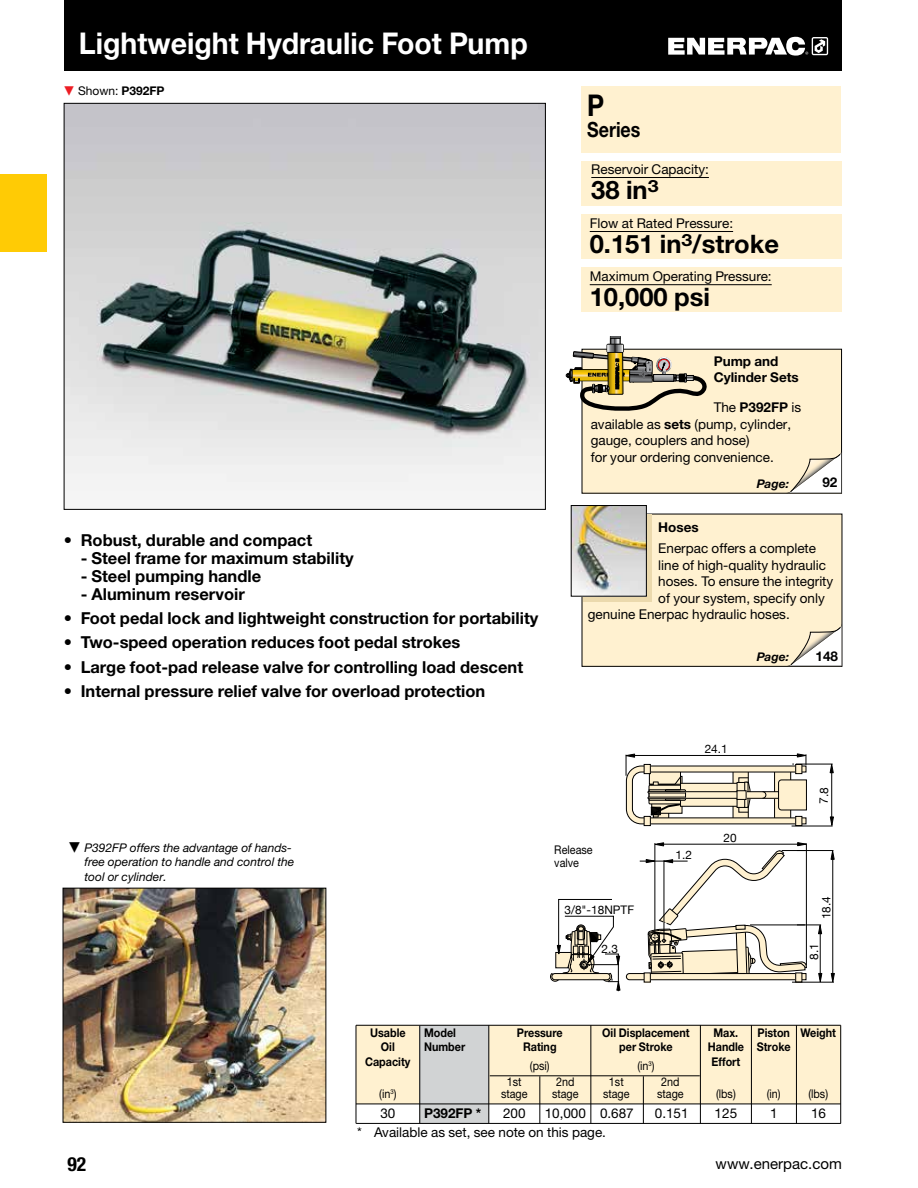
<style>
.page{position:relative;width:918px;height:1188px;background:#fff}
.page>*{position:absolute;margin:0;border:0;box-sizing:border-box;transform-origin:0 0}
.t1{font:700 30px "Helvetica Neue LTW1 G";color:#fff;scale:.95 1}
.t2{font:700 30px "Helvetica Neue LTW1 G";color:#000;scale:.85 1}
.t3{font:700 25.5px "Helvetica Neue LTW1 G";color:#000}
.t4{font:700 21px "Helvetica Neue LTW1 G";color:#000;scale:.85 1}
.t5{font:700 condensed 19.5px "Helvetica Neue LTW1 G";color:#000}
.t6{font:700 16.5px "Helvetica Neue LTW1 G";color:#000}
.t7{font:15px "Helvetica Neue LTW1 G";color:#000}
.t8{font:13.5px/16.5px "Helvetica Neue LTW1 G";color:#000}
.t9{font:700 13.5px/16.5px "Helvetica Neue LTW1 G";color:#000}
.t10{font:700 12px/14.2px "Helvetica Neue LTW1 G";color:#000;text-align:center;scale:.9 1}
.t11{font:italic 12px/14.2px "Helvetica Neue LTW1 G";color:#000}
.t12{font:12px/12px "Helvetica Neue LTW1 G";color:#000;text-align:center;scale:.9 1}
.t13{font:12px "Helvetica Neue LTW1 G";color:#000}
.t14{font:italic 700 12px "Helvetica Neue LTW1 G";color:#000}
.t15{font:11.85px "Helvetica Neue";color:#000}
.s1{color:#ed1d24}
.s2{font-weight:700}
</style>
<div class="page">
<div style="left:0;top:174px;width:46px;height:78px;background:#ffcb05"></div>
<div style="left:581px;top:161px;width:261px;height:44px;background:#fff1d0"></div>
<div style="left:581px;top:214px;width:261px;height:45px;background:#fff1d0"></div>
<div style="left:581px;top:267px;width:260px;height:45px;background:#fff1d0"></div>
<div style="left:644px;top:816px;width:7px;height:10px;border:1px solid #000"></div>
<div style="left:795px;top:816px;width:7px;height:10px;border:1px solid #000"></div>
<hr style="left:833px;top:857px;width:1px;height:123px;background:#000">
<svg style="left:831px;top:850px;width:4px;height:10px"></svg>
<svg style="left:831px;top:973px;width:4px;height:9px"></svg>
<hr style="left:792px;top:982px;width:42px;height:1px;background:#000">
<svg style="left:625px;top:753px;width:183px;height:72px"></svg>
<hr style="left:796px;top:764px;width:37px;height:1px;background:#000">
<hr style="left:792px;top:826px;width:41px;height:1px;background:#000">
<svg style="left:830px;top:817px;width:4px;height:10px"></svg>
<svg style="left:830px;top:763px;width:4px;height:10px"></svg>
<hr style="left:831px;top:771px;width:1px;height:47px;background:#000">
<svg style="left:550px;top:899px;width:70px;height:92px"></svg>
<hr style="left:797px;top:850px;width:36px;height:1px;background:#000">
<div style="left:582px;top:514px;width:260px;height:152px;background:#fff1d0"></div>
<div style="left:582px;top:514px;width:260px;height:153px;border:1px solid #000"></div>
<div style="left:583px;top:514px;width:69px;height:88px;background:#ebd9ad"></div>
<img style="left:573px;top:507px;width:72px;height:88px">
<div style="left:571px;top:505px;width:76px;height:92px;border:1px solid #000"></div>
<svg style="left:786px;top:623px;width:56px;height:44px"></svg>
<img style="left:66px;top:105px;width:478px;height:386px">
<div style="left:356px;top:1025px;width:485px;height:79px;background:#fff1d0"></div>
<div style="left:420px;top:1025px;width:69px;height:98px;background:#d1d3d4"></div>
<hr style="left:356px;top:1123px;width:485px;height:1px;background:#000">
<hr style="left:356px;top:1025px;width:485px;height:1px;background:#000">
<hr style="left:356px;top:1025px;width:1px;height:98px;background:#000">
<hr style="left:420px;top:1026px;width:1px;height:97px;background:#000">
<hr style="left:840px;top:1025px;width:1px;height:98px;background:#000">
<hr style="left:356px;top:1104px;width:485px;height:1px;background:#000">
<hr style="left:489px;top:1025px;width:1px;height:98px;background:#000">
<hr style="left:700px;top:1025px;width:1px;height:98px;background:#000">
<hr style="left:643px;top:1076px;width:1px;height:47px;background:#000">
<hr style="left:591px;top:1025px;width:1px;height:98px;background:#000">
<hr style="left:540px;top:1076px;width:1px;height:47px;background:#000">
<hr style="left:796px;top:1025px;width:1px;height:98px;background:#000">
<hr style="left:751px;top:1025px;width:1px;height:98px;background:#000">
<img style="left:65px;top:890px;width:259px;height:231px">
<div style="left:63px;top:888px;width:263px;height:235px;border:1px solid #000"></div>
<hr style="left:490px;top:1076px;width:210px;height:1px;background:#000">
<div style="left:582px;top:86px;width:259px;height:66px;background:#fff1d0"></div>
<div style="left:582px;top:349px;width:260px;height:144px;background:#fff1d0"></div>
<svg style="left:786px;top:452px;width:55px;height:42px"></svg>
<svg style="left:566px;top:336px;width:145px;height:74px"></svg>
<div style="left:64px;top:0;width:778px;height:71px;background:#000"></div>
<svg style="left:668px;top:37px;width:160px;height:19px"></svg>
<hr style="left:590px;top:231px;width:143px;height:1px;background:#000">
<hr style="left:590px;top:284px;width:182px;height:1px;background:#000">
<hr style="left:591px;top:177px;width:118px;height:1px;background:#000">
<svg style="left:626px;top:842px;width:196px;height:141px"></svg>
<h1 class="t1" style="left:79px;top:25px;width:474px">Lightweight Hydraulic Foot Pump</h1>
<p class="t13" style="left:63px;top:83px;width:103px"><span class="s1">▼</span> Shown: <span class="s2">P392FP</span></p>
<p class="t6" style="left:64px;top:530px;width:250px">• Robust, durable and compact</p>
<p class="t6" style="left:81px;top:548px;width:275px">- Steel frame for maximum stability</p>
<p class="t6" style="left:81px;top:566px;width:182px">- Steel pumping handle</p>
<p class="t6" style="left:81px;top:584px;width:166px">- Aluminum reservoir</p>
<p class="t6" style="left:64px;top:608px;width:476px">• Foot pedal lock and lightweight construction for portability</p>
<p class="t6" style="left:64px;top:632px;width:398px">• Two-speed operation reduces foot pedal strokes</p>
<p class="t6" style="left:64px;top:657px;width:461px">• Large foot-pad release valve for controlling load descent</p>
<p class="t6" style="left:64px;top:681px;width:423px">• Internal pressure relief valve for overload protection</p>
<h1 class="t2" style="left:587px;top:87px;width:22px">P</h1>
<h3 class="t4" style="left:587px;top:116px;width:64px">Series</h3>
<p class="t8" style="left:591px;top:161px;width:119px">Reservoir Capacity:</p>
<h2 class="t3" style="left:591px;top:174px;width:69px">38 in<sup>3</sup></h2>
<p class="t8" style="left:590px;top:215px;width:145px">Flow at Rated Pressure:</p>
<h2 class="t3" style="left:590px;top:228px;width:191px">0.151 in<sup>3</sup>/stroke</h2>
<p class="t8" style="left:590px;top:268px;width:183px">Maximum Operating Pressure:</p>
<h2 class="t3" style="left:590px;top:281px;width:122px">10,000 psi</h2>
<p class="t9" style="left:714px;top:353px;width:87px">Pump and<br>Cylinder Sets</p>
<p class="t8" style="left:591px;top:399px;width:212px;text-indent:123px">The <span class="s2">P392FP</span> is available as <span class="s2">sets</span> (pump, cylinder, gauge, couplers and hose)<br>for your ordering convenience.</p>
<p class="t14" style="left:757px;top:476px;width:34px">Page:</p>
<p class="t9" style="left:822px;top:474px;width:16px">92</p>
<p class="t9" style="left:658px;top:519px;width:42px">Hoses</p>
<p class="t8" style="left:658px;top:540px;width:159px">Enerpac offers a complete</p>
<p class="t8" style="left:658px;top:556px;width:169px">line of high-quality hydraulic</p>
<p class="t8" style="left:658px;top:573px;width:177px">hoses. To ensure the integrity</p>
<p class="t8" style="left:658px;top:589px;width:168px">of your system, specify only</p>
<p class="t8" style="left:588px;top:606px;width:204px">genuine Enerpac hydraulic hoses.</p>
<p class="t14" style="left:757px;top:649px;width:34px">Page:</p>
<p class="t9" style="left:816px;top:648px;width:24px">148</p>
<p class="t15" style="left:705px;top:740px;width:25px">24.1</p>
<p class="t11" style="left:84px;top:841px;width:211px;text-indent:-17px">▼ P392FP offers the advantage of hands&shy;free operation to handle and control the tool or cylinder.</p>
<p class="t12" style="left:554px;top:844px;width:44px;line-height:12.8px;text-align:left">Release valve</p>
<p class="t15" style="left:676px;top:846px;width:18px">1.2</p>
<p class="t15" style="left:724px;top:829px;width:15px">20</p>
<p class="t15" style="left:565px;top:901px;width:71px">3/8"-18NPTF</p>
<p class="t15" style="left:818px;top:919px;width:24px;rotate:-90deg">18.4</p>
<p class="t15" style="left:602px;top:940px;width:18px">2.3</p>
<p class="t10" style="left:365px;top:1026px;width:52px">Usable<br>Oil<br>Capacity</p>
<p class="t12" style="left:379px;top:1087px;width:21px">(in<sup>3</sup>)</p>
<p class="t10" style="left:424px;top:1026px;width:47px;text-align:left">Model<br>Number</p>
<p class="t10" style="left:517px;top:1026px;width:52px">Pressure<br>Rating</p>
<p class="t12" style="left:530px;top:1060px;width:23px">(psi)</p>
<p class="t10" style="left:602px;top:1026px;width:99px">Oil Displacement per Stroke</p>
<p class="t12" style="left:637px;top:1060px;width:21px">(in<sup>3</sup>)</p>
<p class="t12" style="left:501px;top:1076px;width:31px">1st stage</p>
<p class="t12" style="left:552px;top:1076px;width:31px">2nd stage</p>
<p class="t12" style="left:603px;top:1076px;width:31px">1st stage</p>
<p class="t12" style="left:657px;top:1076px;width:31px">2nd stage</p>
<p class="t10" style="left:708px;top:1026px;width:42px">Max.<br>Handle<br>Effort</p>
<p class="t12" style="left:716px;top:1087px;width:23px">(lbs)</p>
<p class="t10" style="left:757px;top:1026px;width:39px;text-align:left">Piston<br>Stroke</p>
<p class="t12" style="left:767px;top:1087px;width:17px">(in)</p>
<p class="t10" style="left:800px;top:1026px;width:41px">Weight</p>
<p class="t12" style="left:808px;top:1087px;width:23px">(lbs)</p>
<p class="t9" style="left:424px;top:1105px;width:59px">P392FP *</p>
<p class="t8" style="left:380px;top:1105px;width:17px">30</p>
<p class="t8" style="left:503px;top:1105px;width:24px">200</p>
<p class="t8" style="left:545px;top:1105px;width:91px">10,000 0.687</p>
<p class="t8" style="left:655px;top:1105px;width:35px">0.151</p>
<p class="t8" style="left:715px;top:1105px;width:24px">125</p>
<p class="t8" style="left:770px;top:1105px;width:9px">1</p>
<p class="t8" style="left:811px;top:1105px;width:17px">16</p>
<p class="t8" style="left:357px;top:1124px;width:251px">* Available as set, see note on this page.</p>
<h3 class="t5" style="left:68px;top:1153px;width:20px">92</h3>
<p class="t7" style="left:716px;top:1154px;width:128px">www.enerpac.com</p>
</div>
